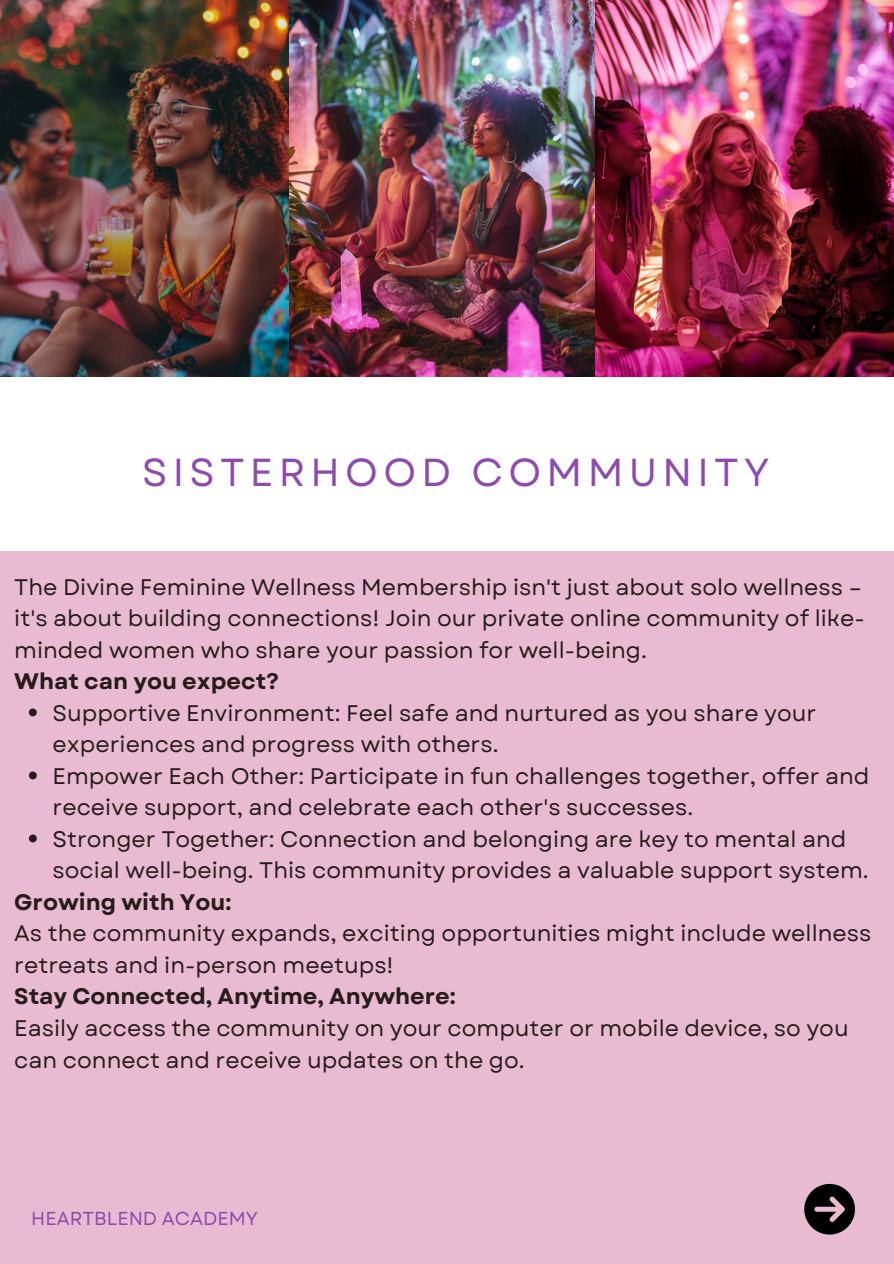
<style>
.page{position:relative;width:894px;height:1264px;background:#fff}
.page>*{position:absolute;margin:0;border:0;box-sizing:border-box;transform-origin:0 0}
.t1{font:39px "Garet";letter-spacing:.135em;color:#8d4baf}
.t2{font:22.5px/31.5px "Garet";color:#271c1a}
.t3{font:18.75px "Garet";color:#8d4baf}
.s1{font-weight:700}
</style>
<div class="page">
<img style="left:288px;top:0;width:605px;height:376px">
<div style="left:0;top:551px;width:893px;height:712px;background:#e8bbd2"></div>
<svg style="left:804px;top:1183px;width:50px;height:51px"></svg>
<svg style="left:29px;top:708px;width:8px;height:8px"></svg>
<svg style="left:29px;top:771px;width:8px;height:8px"></svg>
<svg style="left:29px;top:834px;width:8px;height:8px"></svg>
<img style="left:0;top:0;width:288px;height:376px">
<h1 class="t1" style="left:142px;top:444px;width:628px">SISTERHOOD COMMUNITY</h1>
<h2 class="t2" style="left:14px;top:571px;width:851px">The Divine Feminine Wellness Membership isn't just about solo wellness – it's about building connections! Join our private online community of like&shy;minded women who share your passion for well-being.<br><span class="s1">What can you expect?</span></h2>
<p class="t2" style="left:53px;top:697px;width:765px">Supportive Environment: Feel safe and nurtured as you share your experiences and progress with others.</p>
<p class="t2" style="left:53px;top:760px;width:818px">Empower Each Other: Participate in fun challenges together, offer and receive support, and celebrate each other's successes.</p>
<p class="t2" style="left:53px;top:823px;width:817px">Stronger Together: Connection and belonging are key to mental and social well-being. This community provides a valuable support system.</p>
<h2 class="t2" style="left:14px;top:886px;width:858px"><span class="s1">Growing with You:<br></span>As the community expands, exciting opportunities might include wellness retreats and in-person meetups!<br><span class="s1">Stay Connected, Anytime, Anywhere:<br></span>Easily access the community on your computer or mobile device, so you can connect and receive updates on the go.</h2>
<p class="t3" style="left:31px;top:1204px;width:228px">HEARTBLEND ACADEMY</p>
</div>
